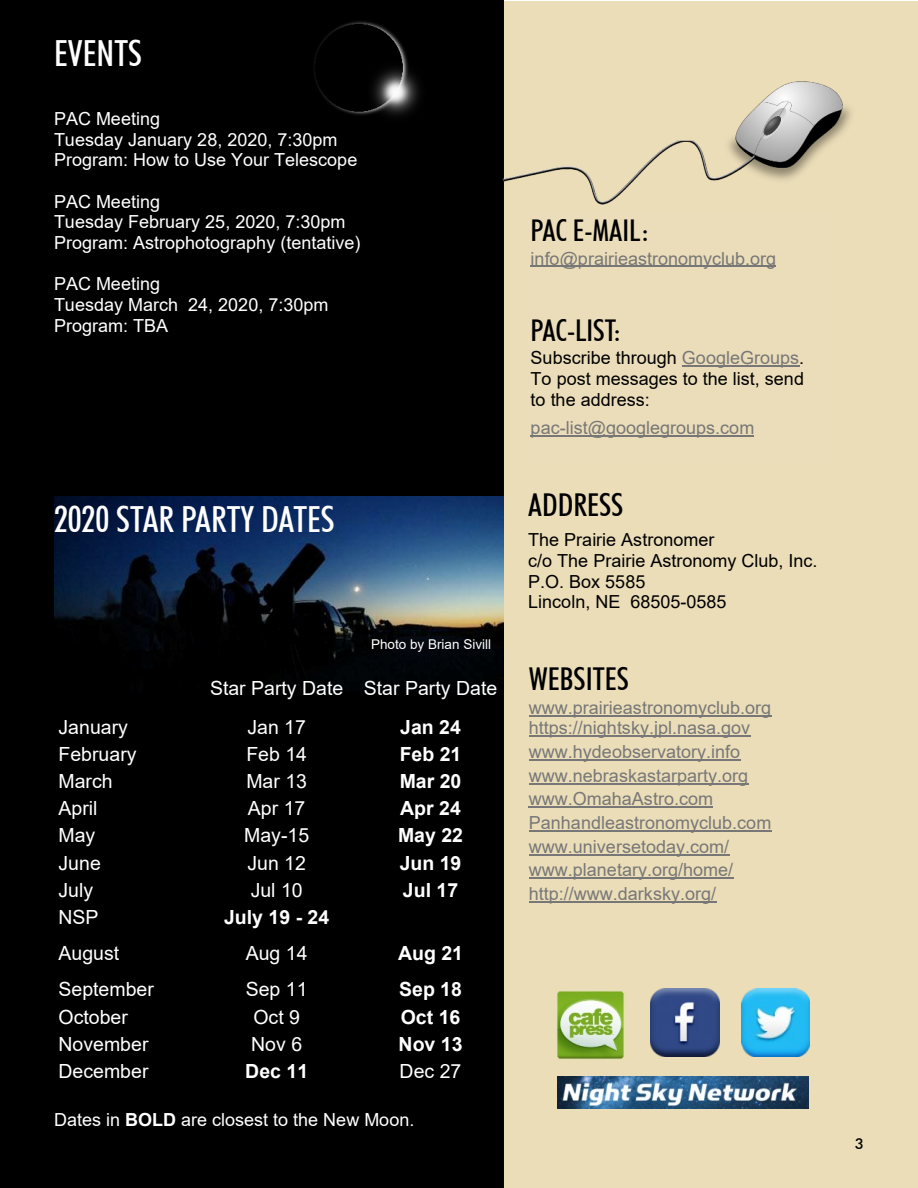
<style>
.page{position:relative;width:918px;height:1188px;background:#fff}
.page>*{position:absolute;margin:0;border:0;box-sizing:border-box;transform-origin:0 0}
.t1{font:500 condensed 36px "Futura BT";color:#fff}
.t2{font:500 condensed 31.5px "Futura BT";color:#000}
.t3{font:500 condensed 30px "Futura BT";color:#000}
.t4{font:19.5px "Arial";color:#fff}
.t5{font:700 19.5px "Arial";color:#fff}
.t6{font:18px/23.7px "Arial";color:#777}
.t7{font:18px/20.7px "Arial";color:#fff}
.t8{font:18px/20.7px "Arial";color:#000;text-align:justify}
.t9{font:500 15px "Futura BT";color:#000}
.t10{font:13.5px "Arial";color:#fff}
.s1{font-weight:700}
.s2{color:#777}
</style>
<div class="page">
<div style="left:504px;top:2px;width:414px;height:1186px;background:#ebddb8"></div>
<div style="left:0;top:0;width:504px;height:1188px;background:#000"></div>
<hr style="left:531px;top:266px;width:245px;height:1px;background:#777">
<hr style="left:682px;top:366px;width:117px;height:1px;background:#777">
<hr style="left:531px;top:435px;width:223px;height:1px;background:#777">
<img style="left:651px;top:989px;width:68px;height:68px">
<img style="left:742px;top:989px;width:68px;height:68px">
<img style="left:558px;top:1076px;width:250px;height:33px">
<img style="left:502px;top:54px;width:350px;height:178px">
<img style="left:298px;top:0;width:130px;height:116px">
<img style="left:54px;top:496px;width:449px;height:196px">
<img style="left:556px;top:991px;width:69px;height:68px">
<hr style="left:529px;top:715px;width:242px;height:1px;background:#777">
<hr style="left:529px;top:736px;width:221px;height:1px;background:#777">
<hr style="left:529px;top:759px;width:211px;height:2px;background:#777">
<hr style="left:529px;top:783px;width:219px;height:1px;background:#777">
<hr style="left:529px;top:807px;width:184px;height:1px;background:#777">
<hr style="left:529px;top:830px;width:242px;height:2px;background:#777">
<hr style="left:529px;top:854px;width:200px;height:1px;background:#777">
<hr style="left:529px;top:878px;width:204px;height:1px;background:#777">
<hr style="left:529px;top:901px;width:187px;height:2px;background:#777">
<h1 class="t1" style="left:54px;top:39px;width:89px">EVENTS</h1>
<p class="t7" style="left:54px;top:110px;width:305px">PAC Meeting<br>Tuesday January 28, 2020, 7:30pm<br>Program: How to Use Your Telescope</p>
<p class="t7" style="left:54px;top:193px;width:308px">PAC Meeting<br>Tuesday February 25, 2020, 7:30pm<br>Program: Astrophotography (tentative)</p>
<p class="t7" style="left:54px;top:275px;width:276px">PAC Meeting<br>Tuesday March 24, 2020, 7:30pm<br>Program: TBA</p>
<h1 class="t1" style="left:54px;top:505px;width:282px">2020 STAR PARTY DATES</h1>
<p class="t10" style="left:371px;top:639px;width:122px">Photo by Brian Sivill</p>
<p class="t4" style="left:210px;top:680px;width:289px">Star Party Date Star Party Date</p>
<p class="t4" style="left:58px;top:719px;width:71px">January</p>
<p class="t4" style="left:247px;top:719px;width:60px">Jan 17</p>
<p class="t5" style="left:400px;top:719px;width:62px">Jan 24</p>
<p class="t4" style="left:58px;top:747px;width:80px">February</p>
<p class="t4" style="left:246px;top:747px;width:62px">Feb 14</p>
<p class="t5" style="left:400px;top:747px;width:63px">Feb 21</p>
<p class="t4" style="left:58px;top:774px;width:56px">March</p>
<p class="t4" style="left:246px;top:774px;width:62px">Mar 13</p>
<p class="t5" style="left:400px;top:774px;width:63px">Mar 20</p>
<p class="t4" style="left:58px;top:801px;width:41px">April</p>
<p class="t4" style="left:248px;top:801px;width:59px">Apr 17</p>
<p class="t5" style="left:400px;top:801px;width:62px">Apr 24</p>
<p class="t4" style="left:59px;top:828px;width:38px">May</p>
<p class="t4" style="left:244px;top:828px;width:67px">May-15</p>
<p class="t5" style="left:398px;top:828px;width:67px">May 22</p>
<p class="t4" style="left:59px;top:856px;width:44px">June</p>
<p class="t4" style="left:247px;top:856px;width:60px">Jun 12</p>
<p class="t5" style="left:400px;top:856px;width:63px">Jun 19</p>
<p class="t4" style="left:58px;top:883px;width:36px">July</p>
<p class="t4" style="left:251px;top:883px;width:54px">Jul 10</p>
<p class="t5" style="left:403px;top:883px;width:57px">Jul 17</p>
<p class="t4" style="left:59px;top:910px;width:42px">NSP</p>
<p class="t5" style="left:224px;top:910px;width:107px">July 19 - 24</p>
<p class="t4" style="left:59px;top:946px;width:62px">August</p>
<p class="t4" style="left:246px;top:946px;width:63px">Aug 14</p>
<p class="t5" style="left:398px;top:946px;width:67px">Aug 21</p>
<p class="t4" style="left:59px;top:982px;width:97px">September</p>
<p class="t4" style="left:246px;top:982px;width:63px">Sep 11</p>
<p class="t5" style="left:399px;top:982px;width:64px">Sep 18</p>
<p class="t4" style="left:59px;top:1009px;width:71px">October</p>
<p class="t4" style="left:253px;top:1009px;width:48px">Oct 9</p>
<p class="t5" style="left:401px;top:1009px;width:61px">Oct 16</p>
<p class="t4" style="left:59px;top:1037px;width:92px">November</p>
<p class="t4" style="left:251px;top:1037px;width:52px">Nov 6</p>
<p class="t5" style="left:399px;top:1037px;width:65px">Nov 13</p>
<p class="t4" style="left:58px;top:1064px;width:92px">December</p>
<p class="t5" style="left:245px;top:1064px;width:64px">Dec 11</p>
<p class="t4" style="left:400px;top:1064px;width:63px">Dec 27</p>
<p class="t7" style="left:54px;top:1111px;width:362px">Dates in <span class="s1">BOLD</span> are closest to the New Moon.</p>
<h3 class="t3" style="left:531px;top:218px;width:120px">PAC E-MAIL:</h3>
<p class="t6" style="left:531px;top:248px;width:247px">info@prairieastronomyclub.org</p>
<h3 class="t3" style="left:531px;top:318px;width:92px">PAC-LIST:</h3>
<p class="t8" style="left:531px;top:349px;width:275px">Subscribe through <span class="s2">GoogleGroups</span>.<br>To post messages to the list, send to the address:</p>
<p class="t6" style="left:531px;top:417px;width:225px">pac-list@googlegroups.com</p>
<h2 class="t2" style="left:528px;top:492px;width:97px">ADDRESS</h2>
<p class="t8" style="left:528px;top:531px;width:291px;text-align:left">The Prairie Astronomer<br>c/o The Prairie Astronomy Club, Inc.<br>P.O. Box 5585<br>Lincoln, NE 68505-0585</p>
<h2 class="t2" style="left:529px;top:666px;width:102px">WEBSITES</h2>
<p class="t6" style="left:529px;top:699px;width:244px;line-height:20.7px">www.prairieastronomyclub.org https://nightsky.jpl.nasa.gov</p>
<p class="t6" style="left:529px;top:742px;width:244px">www.hydeobservatory.info www.nebraskastarparty.org www.OmahaAstro.com<br>Panhandleastronomyclub.com www.universetoday.com/ www.planetary.org/home/ http://www.darksky.org/</p>
<p class="t9" style="left:855px;top:1138px;width:11px">3</p>
</div>
